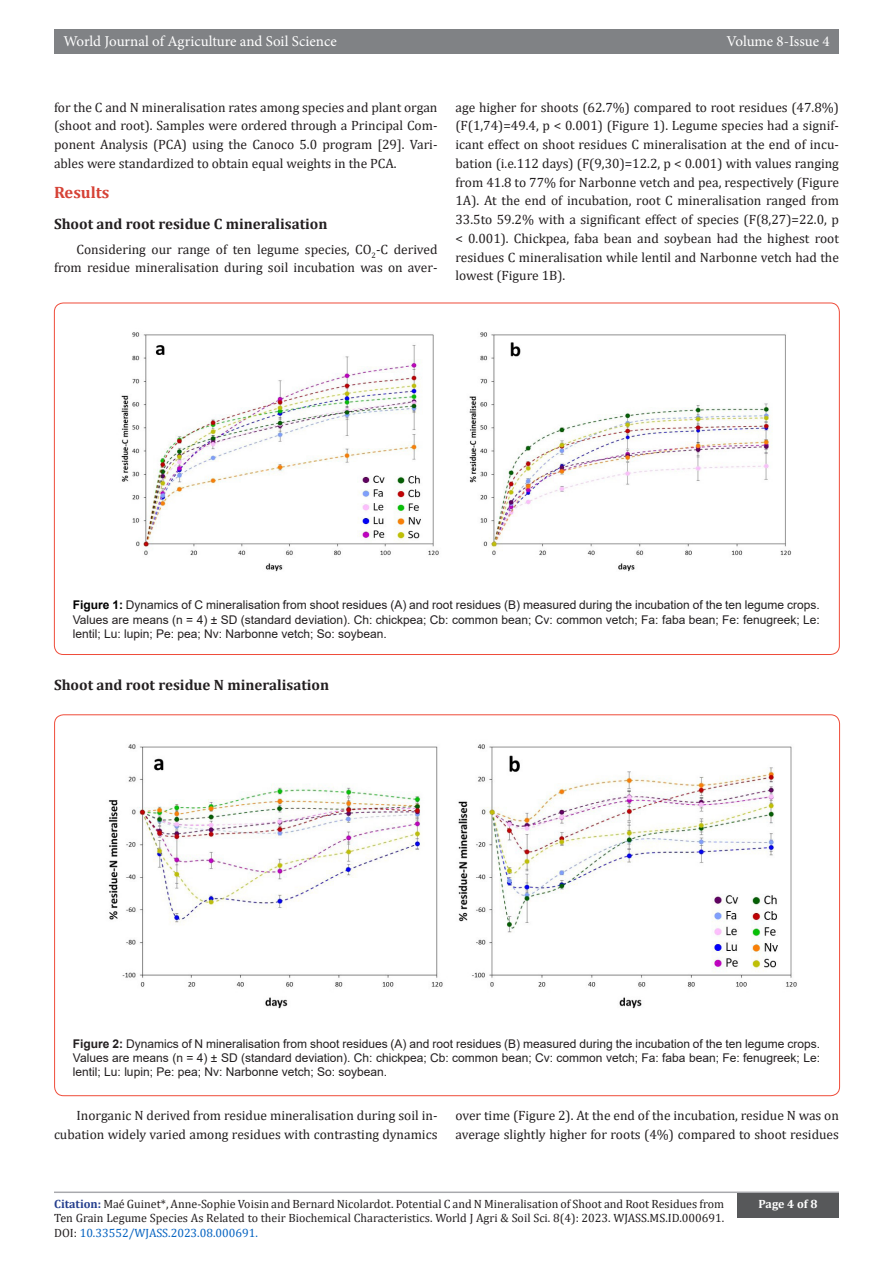
<style>
.page{position:relative;width:893px;height:1263px;background:#fff}
.page>*{position:absolute;margin:0;border:0;box-sizing:border-box;transform-origin:0 0}
.t1{font:700 16.5px "Cambria";color:#d64236}
.t2{font:700 15px "Cambria";color:#231f20}
.t3{font:15px "Minion Pro";letter-spacing:-.005em;color:#fff}
.t4{font:13.5px/18.8px "Cambria";color:#231f20;text-align:justify}
.t5{font:12px/14.4px "Arial";color:#231f20;text-align:justify}
.t6{font:12px/14.4px "Cambria";color:#231f20;text-align:justify}
.t7{font:700 12px "Cambria";color:#fff}
.s1{font-weight:700;color:#000}
.s2{font-weight:700}
.s3{font-weight:700;color:#253f8e}
.s4{color:#0563c1}
</style>
<div class="page">
<hr style="left:54px;top:1191px;width:785px;height:2px;background:#a8a9ad">
<div style="left:737px;top:1193px;width:102px;height:24px;background:#57585a"></div>
<div style="left:54px;top:30px;width:785px;height:24px;background:#808285"></div>
<img style="left:121px;top:332px;width:671px;height:240px">
<img style="left:108px;top:744px;width:689px;height:265px">
<p class="t3" style="left:63px;top:32px;width:275px">World Journal of Agriculture and Soil Science</p>
<p class="t3" style="left:726px;top:32px;width:105px">Volume 8-Issue 4</p>
<p class="t4" style="left:54px;top:97px;width:385px">for the C and N mineralisation rates among species and plant organ (shoot and root). Samples were ordered through a Principal Com&shy;ponent Analysis (PCA) using the Canoco 5.0 program [29]. Vari&shy;ables were standardized to obtain equal weights in the PCA.</p>
<p class="t1" style="left:54px;top:181px;width:57px">Results</p>
<p class="t2" style="left:54px;top:213px;width:275px">Shoot and root residue C mineralisation</p>
<p class="t4" style="left:54px;top:240px;width:385px;text-align:right">Considering our range of ten legume species, CO<sub>2</sub>-C derived from residue mineralisation during soil incubation was on aver-</p>
<p class="t4" style="left:455px;top:97px;width:385px">age higher for shoots (62.7%) compared to root residues (47.8%) (F(1,74)=49.4, p &lt; 0.001) (Figure 1). Legume species had a signif&shy;icant effect on shoot residues C mineralisation at the end of incu&shy;bation (i.e.112 days) (F(9,30)=12.2, p &lt; 0.001) with values ranging from 41.8 to 77% for Narbonne vetch and pea, respectively (Figure 1A). At the end of incubation, root C mineralisation ranged from 33.5to 59.2% with a significant effect of species (F(8,27)=22.0, p &lt; 0.001). Chickpea, faba bean and soybean had the highest root residues C mineralisation while lentil and Narbonne vetch had the lowest (Figure 1B).</p>
<p class="t5" style="left:73px;top:598px;width:749px"><span class="s1">Figure 1:</span> Dynamics of C mineralisation from shoot residues (A) and root residues (B) measured during the incubation of the ten legume crops.<br>Values are means (n = 4) ± SD (standard deviation). Ch: chickpea; Cb: common bean; Cv: common vetch; Fa: faba bean; Fe: fenugreek; Le: lentil; Lu: lupin; Pe: pea; Nv: Narbonne vetch; So: soybean.</p>
<p class="t2" style="left:54px;top:675px;width:277px">Shoot and root residue N mineralisation</p>
<p class="t5" style="left:73px;top:1036px;width:749px"><span class="s2">Figure 2:</span> Dynamics of N mineralisation from shoot residues (A) and root residues (B) measured during the incubation of the ten legume crops.<br>Values are means (n = 4) ± SD (standard deviation). Ch: chickpea; Cb: common bean; Cv: common vetch; Fa: faba bean; Fe: fenugreek; Le: lentil; Lu: lupin; Pe: pea; Nv: Narbonne vetch; So: soybean.</p>
<p class="t4" style="left:54px;top:1106px;width:385px;text-align:right">Inorganic N derived from residue mineralisation during soil in&shy;cubation widely varied among residues with contrasting dynamics</p>
<p class="t4" style="left:455px;top:1106px;width:385px">over time (Figure 2). At the end of the incubation, residue N was on average slightly higher for roots (4%) compared to shoot residues</p>
<p class="t6" style="left:54px;top:1196px;width:671px"><span class="s3">Citation:</span> Maé Guinet*, Anne-Sophie Voisin and Bernard Nicolardot. Potential C and N Mineralisation of Shoot and Root Residues from Ten Grain Legume Species As Related to their Biochemical Characteristics. World J Agri &amp; Soil Sci. 8(4): 2023. WJASS.MS.ID.000691.<br>DOI: <span class="s4">10.33552/WJASS.2023.08.000691.</span></p>
<p class="t7" style="left:758px;top:1196px;width:60px">Page 4 of 8</p>
</div>
